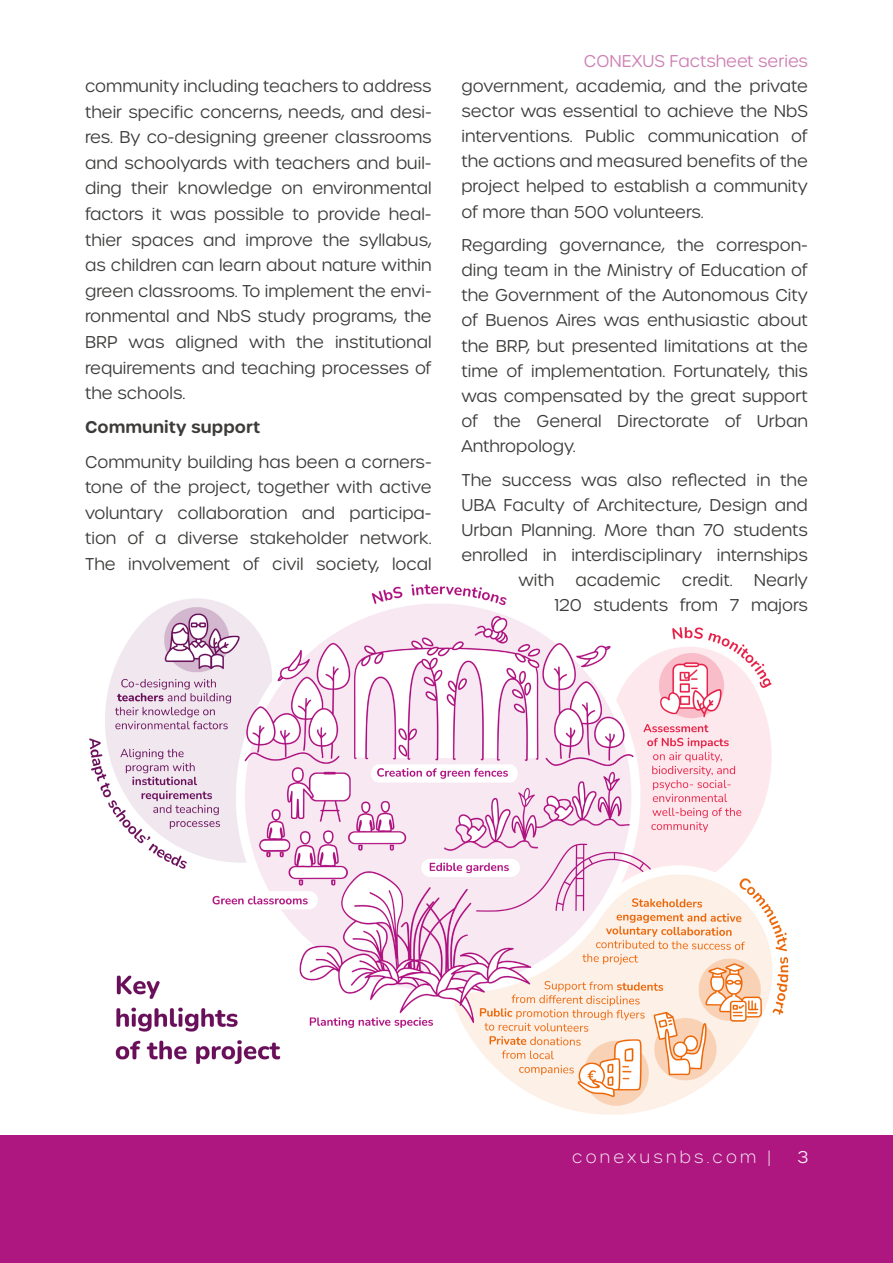
<style>
.page{position:relative;width:893px;height:1263px;background:#fff}
.page>*{position:absolute;margin:0;border:0;box-sizing:border-box;transform-origin:0 0}
.t1{font:300 16.5px/25.7px "Urbane Rounded";color:#3d3c3b;text-align:justify}
.t2{font:300 16.5px "Urbane Rounded";color:#cd80b4}
.t3{font:600 16.5px "Urbane Rounded";color:#3d3c3b}
.t4{font:200 16.5px "Urbane Rounded";letter-spacing:.2em;color:#f7ecf5}
.t5{font:300 16.5px "Urbane Rounded";color:#f7ecf5}
</style>
<div class="page">
<div style="left:0;top:1135px;width:893px;height:128px;background:#ae1680"></div>
<img style="left:89px;top:584px;width:700px;height:531px">
<p class="t1" style="left:85px;top:73px;width:348px">community including teachers to address their specific concerns, needs, and desi&shy;res. By co-designing greener classrooms and schoolyards with teachers and buil&shy;ding their knowledge on environmental factors it was possible to provide heal&shy;thier spaces and improve the syllabus, as children can learn about nature within green classrooms. To implement the envi&shy;ronmental and NbS study programs, the BRP was aligned with the institutional requirements and teaching processes of the schools.</p>
<p class="t3" style="left:85px;top:416px;width:177px">Community support</p>
<p class="t1" style="left:85px;top:449px;width:348px">Community building has been a corners&shy;tone of the project, together with active voluntary collaboration and participa&shy;tion of a diverse stakeholder network.<br>The involvement of civil society, local</p>
<p class="t2" style="left:584px;top:50px;width:225px">CONEXUS Factsheet series</p>
<p class="t1" style="left:461px;top:74px;width:348px;line-height:25px">government, academia, and the private sector was essential to achieve the NbS interventions. Public communication of the actions and measured benefits of the project helped to establish a community of more than 500 volunteers.</p>
<p class="t1" style="left:461px;top:233px;width:348px;line-height:25px">Regarding governance, the correspon&shy;ding team in the Ministry of Education of the Government of the Autonomous City of Buenos Aires was enthusiastic about the BRP, but presented limitations at the time of implementation. Fortunately, this was compensated by the great support of the General Directorate of Urban Anthropology.</p>
<p class="t1" style="left:461px;top:467px;width:348px">The success was also reflected in the</p>
<p class="t1" style="left:461px;top:492px;width:348px">UBA Faculty of Architecture, Design and</p>
<p class="t1" style="left:461px;top:517px;width:348px">Urban Planning. More than 70 students</p>
<p class="t1" style="left:461px;top:542px;width:348px">enrolled in interdisciplinary internships</p>
<p class="t1" style="left:518px;top:567px;width:37px">with</p>
<p class="t1" style="left:575px;top:567px;width:87px">academic</p>
<p class="t1" style="left:682px;top:567px;width:52px">credit.</p>
<p class="t1" style="left:554px;top:567px;width:255px;line-height:25px;text-align:right">Nearly<br>120 students from 7 majors</p>
<p class="t4" style="left:572px;top:1146px;width:200px">conexusnbs.com |</p>
<p class="t5" style="left:797px;top:1146px;width:12px">3</p>
</div>
